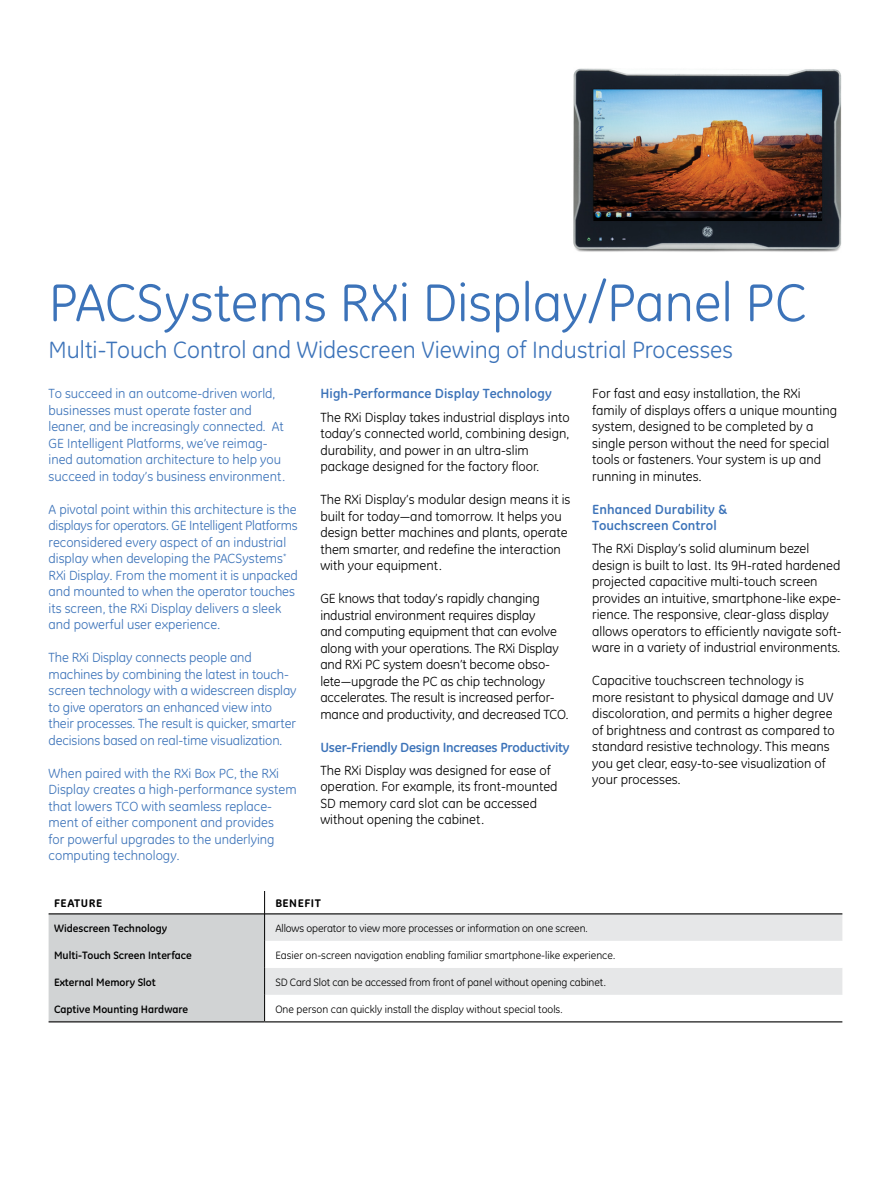
<style>
.page{position:relative;width:891px;height:1188px;background:#fff}
.page>*{position:absolute;margin:0;border:0;box-sizing:border-box;transform-origin:0 0}
.t1{font:54px "GE Inspira";color:#3c73b9}
.t2{font:24px "GE Inspira";color:#3c73b9}
.t3{font:13.5px/16.5px "GE Inspira";color:#000}
.t4{font:13.5px/16.5px "GE Inspira";color:#3c73b9}
.t5{font:700 13.5px/16.5px "GE Inspira";letter-spacing:.01em;color:#3c73b9}
.t6{font:700 13.5px "GE Inspira";letter-spacing:-.015em;color:#3c73b9}
.t7{font:800 11.25px "GE Inspira";letter-spacing:.05em;color:#000}
.t8{font:10.8px "GE Inspira";color:#000}
.t9{font:700 10.8px "GE Inspira";color:#000}
</style>
<div class="page">
<img style="left:573px;top:68px;width:269px;height:184px">
<div style="left:265px;top:914px;width:577px;height:27px;background:#e6e7e8"></div>
<svg style="left:265px;top:941px;width:577px;height:80px"></svg>
<hr style="left:265px;top:913px;width:577px;height:1px;background:#000">
<hr style="left:265px;top:1021px;width:577px;height:1px;background:#000">
<svg style="left:49px;top:891px;width:216px;height:131px"></svg>
<h1 class="t1" style="left:49px;top:272px;width:759px">PACSystems RXi Display/Panel PC</h1>
<h2 class="t2" style="left:49px;top:336px;width:686px">Multi-Touch Control and Widescreen Viewing of Industrial Processes</h2>
<p class="t3" style="left:592px;top:385px;width:246px">For fast and easy installation, the RXi family of displays offers a unique mounting system, designed to be completed by a single person without the need for special tools or fasteners. Your system is up and running in minutes.</p>
<p class="t5" style="left:592px;top:500px;width:136px">Enhanced Durability &amp;<br>Touchscreen Control</p>
<p class="t3" style="left:592px;top:540px;width:251px">The RXi Display’s solid aluminum bezel design is built to last. Its 9H-rated hardened projected capacitive multi-touch screen provides an intuitive, smartphone-like expe&shy;rience. The responsive, clear-glass display allows operators to efficiently navigate soft&shy;ware in a variety of industrial environments.</p>
<p class="t3" style="left:592px;top:672px;width:244px">Capacitive touchscreen technology is more resistant to physical damage and UV discoloration, and permits a higher degree of brightness and contrast as compared to standard resistive technology. This means you get clear, easy-to-see visualization of your processes.</p>
<p class="t4" style="left:49px;top:385px;width:238px">To succeed in an outcome-driven world, businesses must operate faster and leaner, and be increasingly connected. At GE Intelligent Platforms, we’ve reimag&shy;ined automation architecture to help you succeed in today’s business environment.</p>
<p class="t4" style="left:49px;top:501px;width:251px">A pivotal point within this architecture is the displays for operators. GE Intelligent Platforms reconsidered every aspect of an industrial display when developing the PACSystems<sup>* </sup>RXi Display. From the moment it is unpacked and mounted to when the operator touches its screen, the RXi Display delivers a sleek and powerful user experience.</p>
<p class="t4" style="left:49px;top:649px;width:250px">The RXi Display connects people and machines by combining the latest in touch&shy;screen technology with a widescreen display to give operators an enhanced view into their processes. The result is quicker, smarter decisions based on real-time visualization.</p>
<p class="t4" style="left:49px;top:765px;width:250px">When paired with the RXi Box PC, the RXi Display creates a high-performance system that lowers TCO with seamless replace&shy;ment of either component and provides<br>for powerful upgrades to the underlying computing technology.</p>
<p class="t5" style="left:320px;top:385px;width:233px">High-Performance Display Technology</p>
<p class="t3" style="left:320px;top:409px;width:251px">The RXi Display takes industrial displays into today’s connected world, combining design, durability, and power in an ultra-slim package designed for the factory floor.</p>
<p class="t3" style="left:320px;top:491px;width:252px">The RXi Display’s modular design means it is built for today—and tomorrow. It helps you design better machines and plants, operate them smarter, and redefine the interaction with your equipment.</p>
<p class="t3" style="left:320px;top:590px;width:249px">GE knows that today’s rapidly changing industrial environment requires display<br>and computing equipment that can evolve along with your operations. The RXi Display and RXi PC system doesn’t become obso&shy;lete—upgrade the PC as chip technology accelerates. The result is increased perfor&shy;mance and productivity, and decreased TCO.</p>
<p class="t6" style="left:320px;top:738px;width:251px">User-Friendly Design Increases Productivity</p>
<p class="t3" style="left:320px;top:762px;width:239px">The RXi Display was designed for ease of operation. For example, its front-mounted SD memory card slot can be accessed without opening the cabinet.</p>
<p class="t7" style="left:54px;top:896px;width:50px">FEATURE</p>
<p class="t7" style="left:275px;top:896px;width:47px">BENEFIT</p>
<p class="t9" style="left:54px;top:921px;width:115px">Widescreen Technology</p>
<p class="t8" style="left:275px;top:922px;width:314px">Allows operator to view more processes or information on one screen.</p>
<p class="t9" style="left:54px;top:948px;width:139px">Multi-Touch Screen Interface</p>
<p class="t8" style="left:275px;top:949px;width:341px">Easier on-screen navigation enabling familiar smartphone-like experience.</p>
<p class="t9" style="left:54px;top:975px;width:103px">External Memory Slot</p>
<p class="t8" style="left:275px;top:976px;width:332px">SD Card Slot can be accessed from front of panel without opening cabinet.</p>
<p class="t9" style="left:54px;top:1002px;width:136px">Captive Mounting Hardware</p>
<p class="t8" style="left:275px;top:1003px;width:289px">One person can quickly install the display without special tools.</p>
</div>
